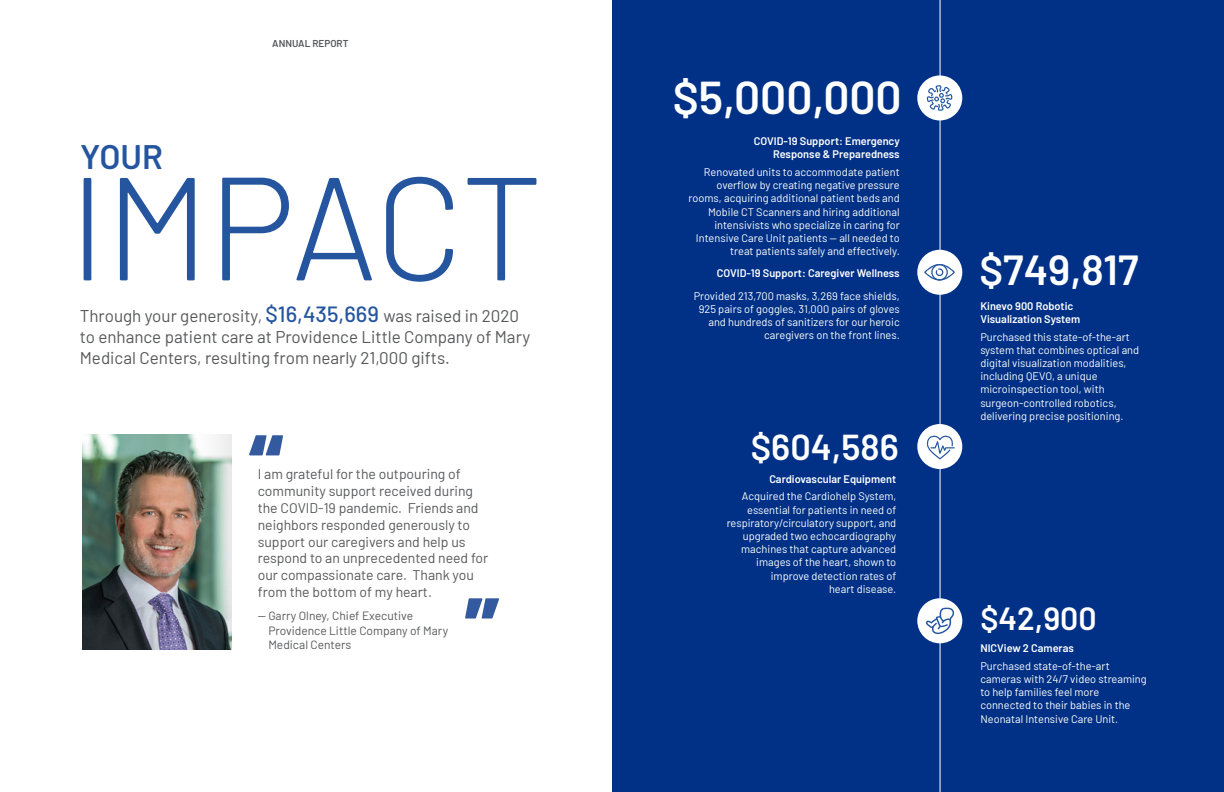
<style>
.page{position:relative;width:1224px;height:792px;background:#fff}
.page>*{position:absolute;margin:0;border:0;box-sizing:border-box;transform-origin:0 0}
.t1{font:300 146.4px "Barlow";letter-spacing:-.02em;color:#25559f}
.t2{font:600 46px "Barlow";color:#fff}
.t3{font:600 42px "Barlow";color:#fff}
.t4{font:600 36px "Barlow";color:#fff}
.t5{font:600 34px "Barlow";color:#25559f}
.t6{font:600 32px "Barlow";color:#fff}
.t7{font:17px/21px "Barlow";color:#57585a}
.t8{font:14px/16.8px "Barlow";color:#57585a}
.t9{font:12px/14.4px "Barlow";color:#57585a}
.t10{font:11px/13.2px "Barlow";color:#fff;text-align:right}
.t11{font:600 11px/13.2px "Barlow";color:#fff}
.t12{font:600 10px "Barlow";color:#57585a}
.s1{font-weight:500;font-size:22px;color:#25559f}
</style>
<div class="page">
<img style="left:83px;top:434px;width:148px;height:215px">
<svg style="left:249px;top:435px;width:34px;height:20px"></svg>
<svg style="left:465px;top:598px;width:34px;height:21px"></svg>
<svg style="left:185px;top:434px;width:46px;height:201px;background:#84948a"></svg>
<div style="left:612px;top:0;width:612px;height:792px;background:#003186"></div>
<hr style="left:940px;top:0;width:1px;height:792px;background:#fff">
<div style="left:917px;top:598px;width:45px;height:45px;background:#fff;border-radius:50%"></div>
<div style="left:917px;top:424px;width:45px;height:45px;background:#fff;border-radius:50%"></div>
<div style="left:917px;top:75px;width:45px;height:45px;background:#fff;border-radius:50%"></div>
<div style="left:917px;top:250px;width:45px;height:45px;background:#fff;border-radius:50%"></div>
<svg style="left:927px;top:85px;width:25px;height:26px"></svg>
<svg style="left:924px;top:264px;width:31px;height:17px"></svg>
<svg style="left:927px;top:435px;width:28px;height:24px"></svg>
<svg style="left:926px;top:607px;width:29px;height:27px"></svg>
<p class="t12" style="left:272px;top:36px;width:78px">ANNUAL REPORT</p>
<p class="t2" style="left:673px;top:64px;width:230px">$5,000,000</p>
<p class="t11" style="left:754px;top:134px;width:147px;text-align:right">COVID-19 Support: Emergency<br>Response &amp; Preparedness</p>
<p class="t10" style="left:689px;top:165px;width:213px">Renovated units to accommodate patient overflow by creating negative pressure rooms, acquiring additional patient beds and Mobile CT Scanners and hiring additional intensivists who specialize in caring for Intensive Care Unit patients — all needed to treat patients safely and effectively.</p>
<p class="t11" style="left:717px;top:266px;width:184px">COVID-19 Support: Caregiver Wellness</p>
<p class="t10" style="left:694px;top:288px;width:207px">Provided 213,700 masks, 3,269 face shields, 925 pairs of goggles, 31,000 pairs of gloves and hundreds of sanitizers for our heroic caregivers on the front lines.</p>
<p class="t5" style="left:80px;top:132px;width:84px">YOUR</p>
<p class="t1" style="left:69px;top:123px;width:476px">IMPACT</p>
<p class="t3" style="left:979px;top:239px;width:161px">$749,817</p>
<p class="t7" style="left:80px;top:305px;width:452px">Through your generosity, <span class="s1">$16,435,669</span> was raised in 2020 to enhance patient care at Providence Little Company of Mary<br>Medical Centers, resulting from nearly 21,000 gifts.</p>
<p class="t11" style="left:980px;top:298px;width:101px">Kinevo 900 Robotic<br>Visualization System</p>
<p class="t10" style="left:980px;top:329px;width:160px;text-align:left">Purchased this state-of-the-art system that combines optical and digital visualization modalities, including QEVO, a unique microinspection tool, with surgeon-controlled robotics, delivering precise positioning.</p>
<p class="t8" style="left:258px;top:465px;width:232px">I am grateful for the outpouring of community support received during the COVID-19 pandemic. Friends and neighbors responded generously to support our caregivers and help us respond to an unprecedented need for our compassionate care. Thank you from the bottom of my heart.</p>
<p class="t9" style="left:268px;top:608px;width:181px;text-indent:-11px">— Garry Olney, Chief Executive<br>Providence Little Company of Mary<br>Medical Centers</p>
<p class="t4" style="left:751px;top:421px;width:149px">$604,586</p>
<p class="t11" style="left:769px;top:471px;width:128px">Cardiovascular Equipment</p>
<p class="t10" style="left:727px;top:489px;width:171px">Acquired the Cardiohelp System, essential for patients in need of respiratory/circulatory support, and upgraded two echocardiography machines that capture advanced images of the heart, shown to improve detection rates of<br>heart disease.</p>
<p class="t6" style="left:980px;top:595px;width:118px">$42,900</p>
<p class="t11" style="left:980px;top:641px;width:95px">NICView 2 Cameras</p>
<p class="t10" style="left:980px;top:658px;width:168px;text-align:left">Purchased state-of-the-art cameras with 24/7 video streaming to help families feel more connected to their babies in the<br>Neonatal Intensive Care Unit.</p>
</div>
